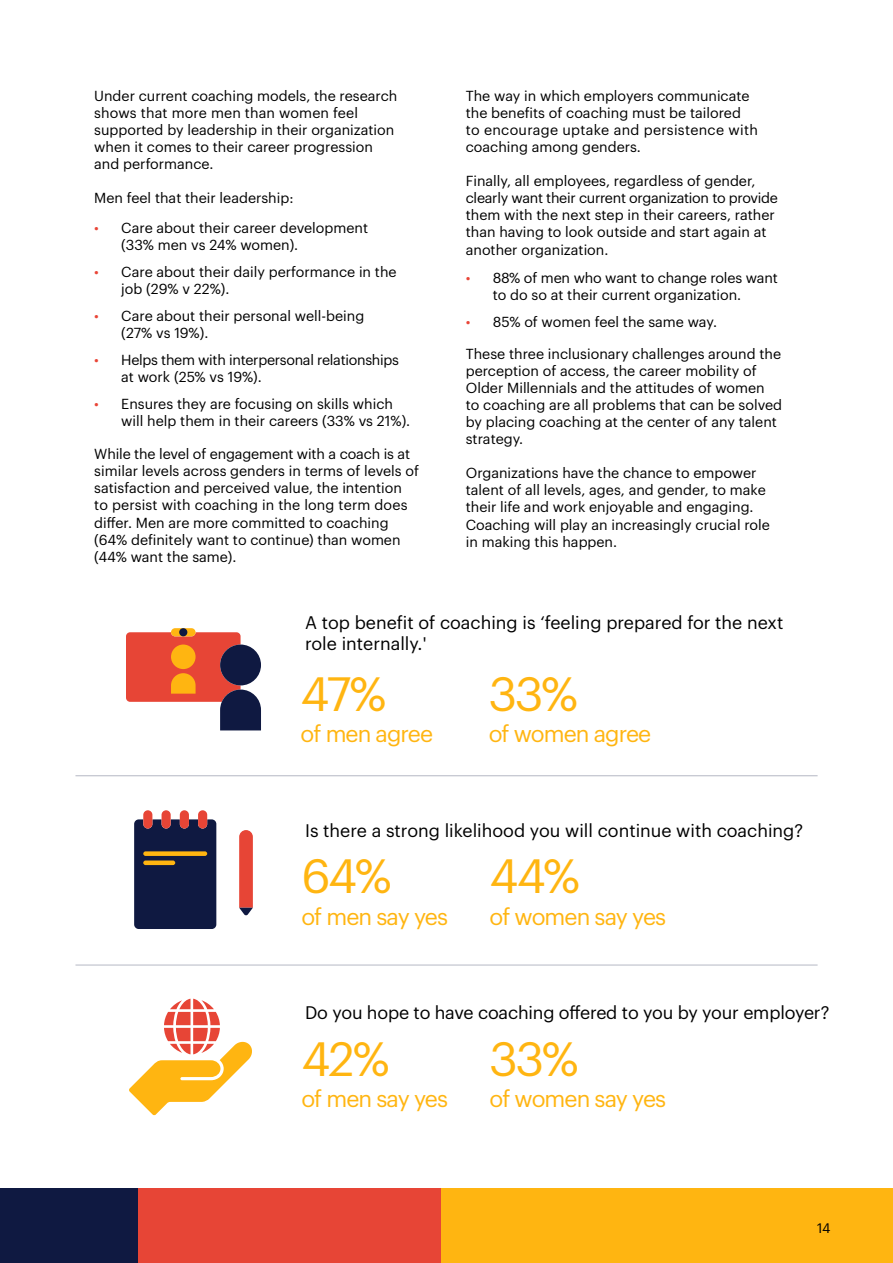
<style>
.page{position:relative;width:893px;height:1263px;background:#fff}
.page>*{position:absolute;margin:0;border:0;box-sizing:border-box;transform-origin:0 0}
.t1{font:47.1px "Graphik";letter-spacing:-.045em;color:#ffb511}
.t2{font:22.95px "Graphik";letter-spacing:-.04em;color:#ffb511}
.t3{font:17.85px/21.5px "Graphik";color:#000}
.t4{font:14.25px/17.1px "Graphik";color:#000}
.t5{font:14.25px/17.1px "Graphik";letter-spacing:-.02em;color:#000}
.t6{font:13.5px "Graphik";color:#000}
.s1{color:#e94537}
</style>
<div class="page">
<div style="left:0;top:1189px;width:893px;height:74px;background:#ffb511"></div>
<div style="left:0;top:1189px;width:138px;height:74px;background:#0f1941"></div>
<div style="left:138px;top:1189px;width:303px;height:74px;background:#e74536"></div>
<hr style="left:75px;top:775px;width:743px;height:1px;background:#0f1941">
<hr style="left:75px;top:964px;width:743px;height:2px;background:#0f1941">
<svg style="left:129px;top:999px;width:123px;height:116px"></svg>
<div style="left:134px;top:819px;width:82px;height:110px;background:#0f1941"></div>
<div style="left:143px;top:810px;width:9px;height:18px;background:#e74536;border-radius:5px"></div>
<div style="left:162px;top:810px;width:9px;height:18px;background:#e74536;border-radius:5px"></div>
<div style="left:180px;top:810px;width:9px;height:18px;background:#e74536;border-radius:5px"></div>
<div style="left:198px;top:810px;width:9px;height:18px;background:#e74536;border-radius:5px"></div>
<div style="left:143px;top:851px;width:64px;height:5px;background:#ffb511;border-radius:2px"></div>
<div style="left:143px;top:860px;width:32px;height:5px;background:#ffb511;border-radius:2px"></div>
<svg style="left:239px;top:830px;width:14px;height:86px"></svg>
<div style="left:171px;top:628px;width:25px;height:8px;background:#ffb511;border-radius:4px"></div>
<div style="left:179px;top:628px;width:8px;height:8px;background:#0f1941;border-radius:50%"></div>
<svg style="left:126px;top:632px;width:135px;height:98px"></svg>
<p class="t4" style="left:94px;top:88px;width:305px">Under current coaching models, the research shows that more men than women feel supported by leadership in their organization when it comes to their career progression and performance.</p>
<p class="t4" style="left:94px;top:190px;width:201px">Men feel that their leadership:</p>
<p class="t4" style="left:121px;top:220px;width:248px;text-indent:-27px"><span class="s1">•</span> Care about their career development (33% men vs 24% women).</p>
<p class="t4" style="left:121px;top:264px;width:277px;text-indent:-27px"><span class="s1">•</span> Care about their daily performance in the job (29% v 22%).</p>
<p class="t4" style="left:121px;top:308px;width:245px;text-indent:-27px"><span class="s1">•</span> Care about their personal well-being (27% vs 19%).</p>
<p class="t5" style="left:121px;top:352px;width:279px;text-indent:-27px"><span class="s1">•</span> Helps them with interpersonal relationships at work (25% vs 19%).</p>
<p class="t4" style="left:121px;top:396px;width:290px;text-indent:-27px"><span class="s1">•</span> Ensures they are focusing on skills which will help them in their careers (33% vs 21%).</p>
<p class="t4" style="left:94px;top:446px;width:326px">While the level of engagement with a coach is at similar levels across genders in terms of levels of satisfaction and perceived value, the intention to persist with coaching in the long term does differ. Men are more committed to coaching (64% definitely want to continue) than women (44% want the same).</p>
<p class="t4" style="left:466px;top:88px;width:294px">The way in which employers communicate the benefits of coaching must be tailored to encourage uptake and persistence with coaching among genders.</p>
<p class="t4" style="left:466px;top:173px;width:314px">Finally, all employees, regardless of gender, clearly want their current organization to provide them with the next step in their careers, rather than having to look outside and start again at another organization.</p>
<p class="t4" style="left:493px;top:270px;width:287px;text-indent:-27px"><span class="s1">•</span> 88% of men who want to change roles want to do so at their current organization.</p>
<p class="t4" style="left:466px;top:314px;width:253px"><span class="s1">•</span> 85% of women feel the same way.</p>
<p class="t4" style="left:466px;top:345px;width:318px">These three inclusionary challenges around the perception of access, the career mobility of Older Millennials and the attitudes of women<br>to coaching are all problems that can be solved by placing coaching at the center of any talent strategy.</p>
<p class="t4" style="left:466px;top:465px;width:306px">Organizations have the chance to empower talent of all levels, ages, and gender, to make their life and work enjoyable and engaging.<br>Coaching will play an increasingly crucial role in making this happen.</p>
<p class="t3" style="left:305px;top:613px;width:480px">A top benefit of coaching is ‘feeling prepared for the next role internally.'</p>
<h1 class="t1" style="left:301px;top:672px;width:88px">47%</h1>
<h2 class="t2" style="left:301px;top:723px;width:134px">of men agree</h2>
<h1 class="t1" style="left:489px;top:672px;width:91px">33%</h1>
<h2 class="t2" style="left:489px;top:723px;width:164px">of women agree</h2>
<p class="t3" style="left:305px;top:820px;width:500px">Is there a strong likelihood you will continue with coaching?</p>
<h1 class="t1" style="left:301px;top:855px;width:92px">64%</h1>
<h2 class="t2" style="left:301px;top:906px;width:148px">of men say yes</h2>
<h1 class="t1" style="left:490px;top:855px;width:92px">44%</h1>
<h2 class="t2" style="left:490px;top:906px;width:178px">of women say yes</h2>
<p class="t3" style="left:305px;top:1003px;width:526px">Do you hope to have coaching offered to you by your employer?</p>
<h1 class="t1" style="left:301px;top:1037px;width:90px">42%</h1>
<h2 class="t2" style="left:301px;top:1088px;width:148px">of men say yes</h2>
<h1 class="t1" style="left:490px;top:1037px;width:91px">33%</h1>
<h2 class="t2" style="left:490px;top:1088px;width:178px">of women say yes</h2>
<p class="t6" style="left:817px;top:1222px;width:15px">14</p>
</div>
